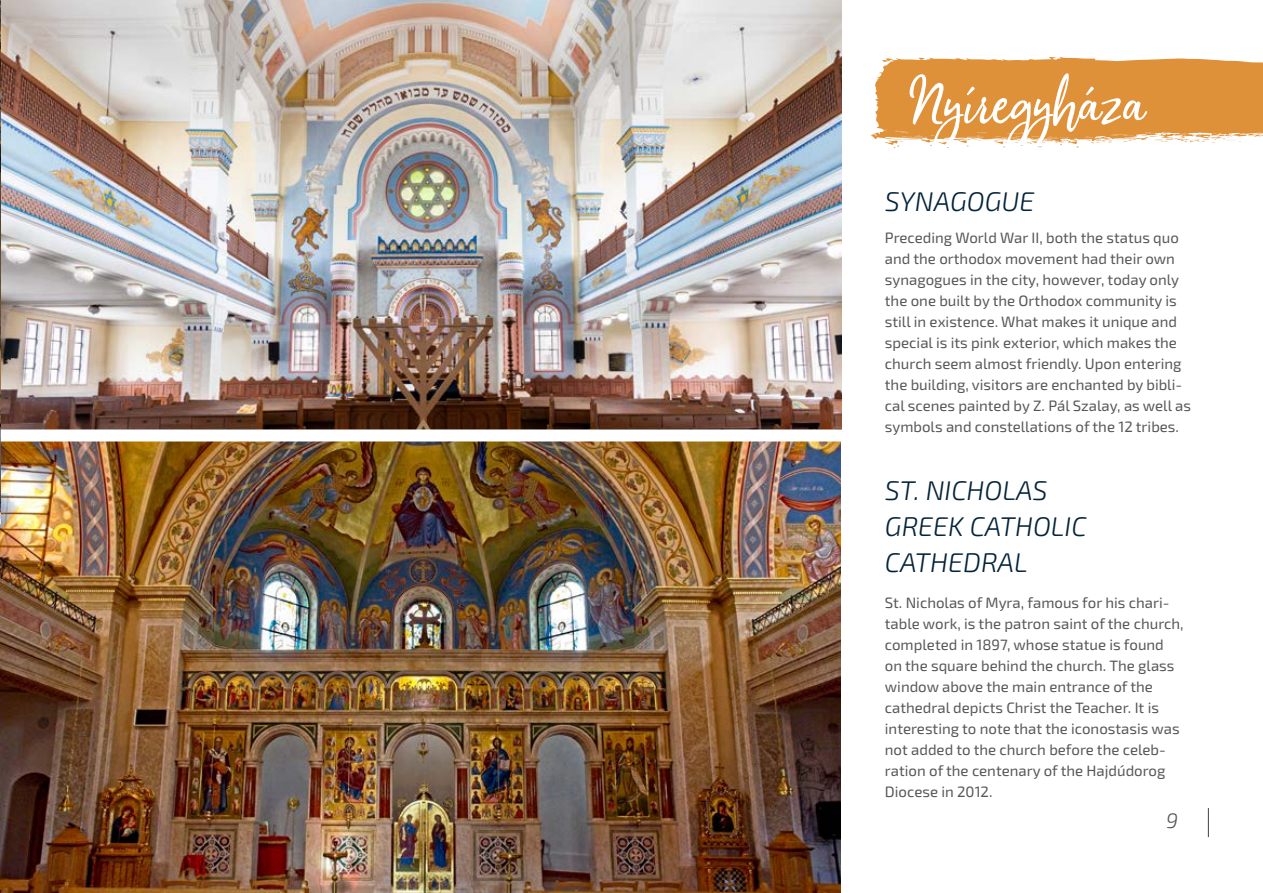
<style>
.page{position:relative;width:1263px;height:893px;background:#fff}
.page>*{position:absolute;margin:0;border:0;box-sizing:border-box;transform-origin:0 0}
.t1{font:96px "Silentmind";color:#fff}
.t2{font:italic 300 27px/36px "Exo 2";color:#032338}
.t3{font:italic 300 21px "Exo 2";color:#575756}
.t4{font:15px/21px "Exo 2";color:#575756}
</style>
<div class="page">
<img style="left:1px;top:0;width:840px;height:429px">
<img style="left:0;top:441px;width:841px;height:452px">
<svg style="left:871px;top:57px;width:392px;height:91px;background:#e4a259"></svg>
<img style="left:0;top:0;width:1px;height:512px">
<svg style="left:0;top:512px;width:1px;height:12px"></svg>
<svg style="left:1208px;top:808px;width:1px;height:29px"></svg>
<h1 class="t1" style="left:909px;top:65px;width:237px">Nyíregyháza</h1>
<h2 class="t2" style="left:885px;top:184px;width:151px">SYNAGOGUE</h2>
<p class="t4" style="left:885px;top:228px;width:308px">Preceding World War II, both the status quo and the orthodox movement had their own synagogues in the city, however, today only the one built by the Orthodox community is still in existence. What makes it unique and special is its pink exterior, which makes the church seem almost friendly. Upon entering the building, visitors are enchanted by bibli&shy;cal scenes painted by Z. Pál Szalay, as well as symbols and constellations of the 12 tribes.</p>
<h2 class="t2" style="left:885px;top:473px;width:203px">ST. NICHOLAS<br>GREEK CATHOLIC<br>CATHEDRAL</h2>
<p class="t4" style="left:885px;top:592px;width:300px">St. Nicholas of Myra, famous for his chari&shy;table work, is the patron saint of the church, completed in 1897, whose statue is found on the square behind the church. The glass window above the main entrance of the cathedral depicts Christ the Teacher. It is interesting to note that the iconostasis was not added to the church before the celeb&shy;ration of the centenary of the Hajdúdorog Diocese in 2012.</p>
<h3 class="t3" style="left:1166px;top:808px;width:13px">9</h3>
</div>
